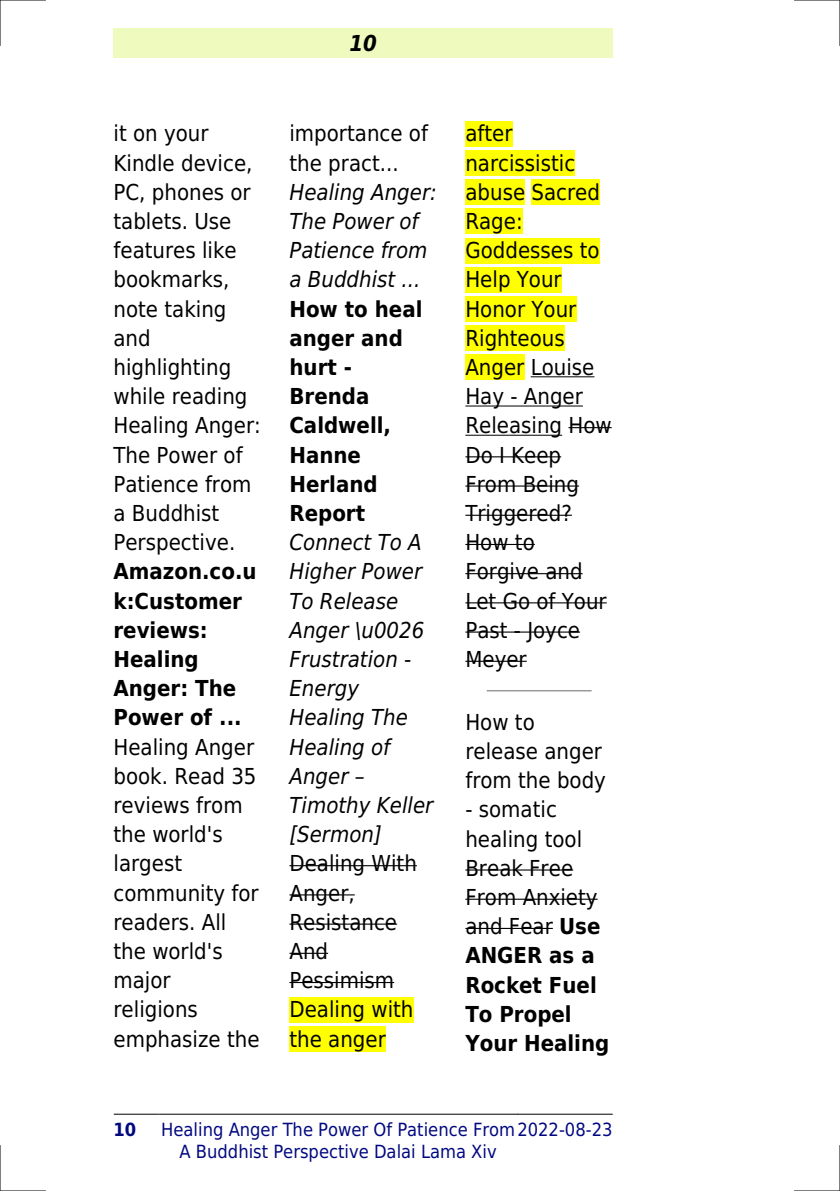
<style>
.page{position:relative;width:840px;height:1191px;background:#fff}
.page>*{position:absolute;margin:0;border:0;box-sizing:border-box;transform-origin:0 0}
.t1{font:22px/29.2px "DejaVu Sans Condensed";color:#000}
.t2{font:italic 22px/29.2px "DejaVu Sans Condensed";color:#000}
.t3{font:700 22px/29.2px "DejaVu Sans Condensed";color:#000}
.t4{font:italic 700 22px "DejaVu Sans Condensed";color:#000}
.t5{font:18.2px/21.8px "DejaVu Sans Condensed";color:#000880}
.t6{font:700 18.2px "DejaVu Sans Condensed";color:#000880}
.s1{font-weight:700}
</style>
<div class="page">
<div style="left:113px;top:28px;width:499px;height:30px;background:#effbbe"></div>
<hr style="left:114px;top:1113px;width:44px;height:1px;background:#000">
<hr style="left:159px;top:1113px;width:358px;height:1px;background:#000">
<hr style="left:517px;top:1113px;width:95px;height:1px;background:#000">
<hr style="left:289px;top:865px;width:127px;height:1px;background:#000">
<hr style="left:289px;top:894px;width:65px;height:1px;background:#000">
<hr style="left:289px;top:923px;width:108px;height:1px;background:#000">
<hr style="left:289px;top:952px;width:39px;height:2px;background:#000">
<hr style="left:289px;top:982px;width:105px;height:1px;background:#000">
<div style="left:289px;top:997px;width:124px;height:25px;background:#ff0"></div>
<div style="left:289px;top:1026px;width:96px;height:25px;background:#ff0"></div>
<div style="left:465px;top:121px;width:47px;height:25px;background:#ff0"></div>
<div style="left:465px;top:150px;width:110px;height:26px;background:#ff0"></div>
<div style="left:465px;top:179px;width:60px;height:26px;background:#ff0"></div>
<div style="left:531px;top:179px;width:68px;height:26px;background:#ff0"></div>
<div style="left:465px;top:208px;width:57px;height:26px;background:#ff0"></div>
<div style="left:465px;top:238px;width:134px;height:25px;background:#ff0"></div>
<div style="left:465px;top:267px;width:96px;height:25px;background:#ff0"></div>
<div style="left:465px;top:296px;width:111px;height:26px;background:#ff0"></div>
<div style="left:465px;top:325px;width:99px;height:26px;background:#ff0"></div>
<div style="left:465px;top:354px;width:59px;height:26px;background:#ff0"></div>
<hr style="left:530px;top:376px;width:64px;height:1px;background:#000">
<hr style="left:465px;top:405px;width:117px;height:1px;background:#000">
<hr style="left:465px;top:435px;width:97px;height:1px;background:#000">
<hr style="left:568px;top:427px;width:43px;height:1px;background:#000">
<hr style="left:465px;top:456px;width:96px;height:1px;background:#000">
<hr style="left:465px;top:485px;width:113px;height:1px;background:#000">
<hr style="left:465px;top:515px;width:106px;height:1px;background:#000">
<hr style="left:465px;top:544px;width:69px;height:1px;background:#000">
<hr style="left:465px;top:573px;width:117px;height:1px;background:#000">
<hr style="left:465px;top:602px;width:141px;height:1px;background:#000">
<hr style="left:465px;top:631px;width:114px;height:1px;background:#000">
<hr style="left:465px;top:660px;width:61px;height:2px;background:#000">
<hr style="left:487px;top:690px;width:103px;height:1px;background:#999">
<hr style="left:465px;top:869px;width:108px;height:1px;background:#000">
<hr style="left:465px;top:898px;width:132px;height:1px;background:#000">
<hr style="left:465px;top:928px;width:87px;height:1px;background:#000">
<hr style="left:0;top:0;width:45px;height:1px;background:#000">
<hr style="left:794px;top:0;width:45px;height:1px;background:#000">
<hr style="left:0;top:1190px;width:45px;height:1px;background:#000">
<hr style="left:794px;top:1190px;width:45px;height:1px;background:#000">
<hr style="left:0;top:0;width:1px;height:45px;background:#000">
<hr style="left:0;top:1145px;width:1px;height:46px;background:#000">
<hr style="left:839px;top:0;width:1px;height:45px;background:#000">
<hr style="left:839px;top:1145px;width:1px;height:46px;background:#000">
<p class="t1" style="left:113px;top:119px;width:149px">it on your<br>Kindle device,<br>PC, phones or tablets. Use features like bookmarks, note taking and highlighting while reading<br>Healing Anger:<br>The Power of<br>Patience from a Buddhist<br>Perspective.</p>
<p class="t3" style="left:113px;top:557px;width:144px">Amazon.co.u k:Customer reviews:<br>Healing<br>Anger: The<br>Power of ...</p>
<p class="t1" style="left:113px;top:732px;width:147px">Healing Anger book. Read 35 reviews from the world's largest community for readers. All the world's major religions emphasize the</p>
<p class="t4" style="left:349px;top:30px;width:29px">10</p>
<p class="t1" style="left:289px;top:119px;width:140px">importance of the pract...</p>
<p class="t2" style="left:289px;top:177px;width:149px">Healing Anger:<br>The Power of<br>Patience from a Buddhist ...</p>
<p class="t3" style="left:289px;top:294px;width:134px">How to heal anger and hurt -<br>Brenda<br>Caldwell,<br>Hanne<br>Herland<br>Report</p>
<p class="t2" style="left:289px;top:528px;width:145px">Connect To A<br>Higher Power<br>To Release<br>Anger \u0026<br>Frustration -<br>Energy<br>Healing The<br>Healing of<br>Anger<br>Timothy Keller [Sermon]</p>
<p class="t1" style="left:289px;top:849px;width:129px">Dealing With<br>Anger,<br>Resistance<br>And<br>Pessimism<br>Dealing with the anger</p>
<p class="t1" style="left:465px;top:119px;width:148px">after narcissistic abuse Sacred<br>Rage:<br>Goddesses to<br>Help Your<br>Honor Your<br>Righteous<br>Anger Louise<br>Hay - Anger<br>Releasing How<br>Do I Keep<br>From Being<br>Triggered?<br>How to<br>Forgive and<br>Let Go of Your<br>Past - Joyce<br>Meyer</p>
<p class="t1" style="left:465px;top:707px;width:142px">How to release anger from the body</p>
<p class="t1" style="left:465px;top:795px;width:145px">- somatic healing tool<br>Break Free<br>From Anxiety and Fear <span class="s1">Use<br>ANGER as a<br>Rocket Fuel<br>To Propel<br>Your Healing</span></p>
<p class="t6" style="left:113px;top:1119px;width:24px">10</p>
<p class="t5" style="left:179px;top:1119px;width:434px;text-indent:-18px">Healing Anger The Power Of Patience From2022-08-23<br>A Buddhist Perspective Dalai Lama Xiv</p>
</div>
